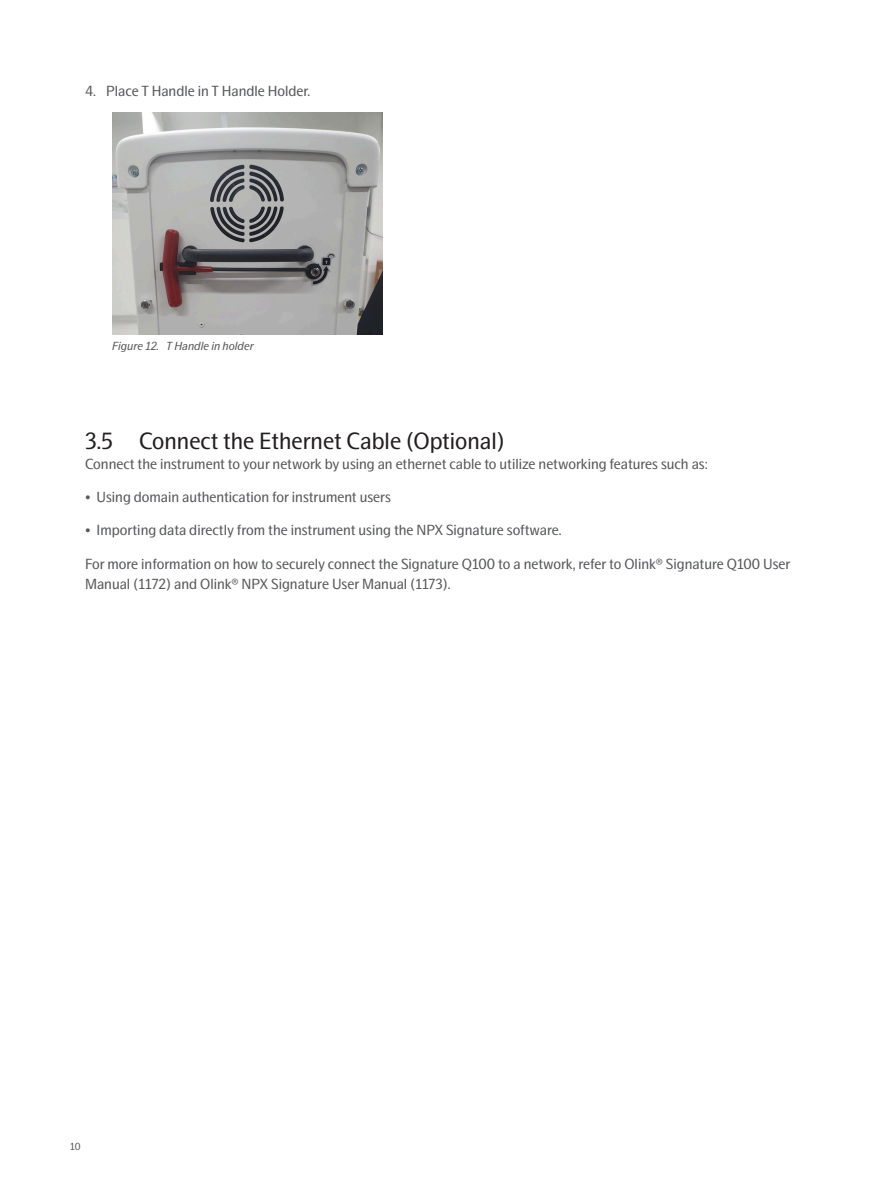
<style>
.page{position:relative;width:893px;height:1191px;background:#fff}
.page>*{position:absolute;margin:0;border:0;box-sizing:border-box;transform-origin:0 0}
.t1{font:24px "Swedish Gothic";color:#231f20}
.Body{font:15px/20.2px "Swedish Gothic";color:#57585a}
.t2{font:italic 12px "Swedish Gothic";color:#57585a}
.t3{font:10.5px "Swedish Gothic";color:#57585a}
</style>
<div class="page">
<img style="left:112px;top:113px;width:270px;height:221px">
<p class="Body" style="left:85px;top:81px;width:227px">4. Place T Handle in T Handle Holder.</p>
<p class="t2" style="left:112px;top:338px;width:143px">Figure 12. T Handle in holder</p>
<p class="t1" style="left:85px;top:427px;width:421px">3.5 Connect the Ethernet Cable (Optional)</p>
<p class="Body" style="left:85px;top:454px;width:624px">Connect the instrument to your network by using an ethernet cable to utilize networking features such as:</p>
<p class="Body" style="left:85px;top:487px;width:308px">• Using domain authentication for instrument users</p>
<p class="Body" style="left:85px;top:520px;width:478px">• Importing data directly from the instrument using the NPX Signature software.</p>
<p class="Body" style="left:85px;top:553px;width:707px">For more information on how to securely connect the Signature Q100 to a network, refer to Olink® Signature Q100 User<br>Manual (1172) and Olink® NPX Signature User Manual (1173).</p>
<p class="t3" style="left:70px;top:1140px;width:12px">10</p>
</div>
